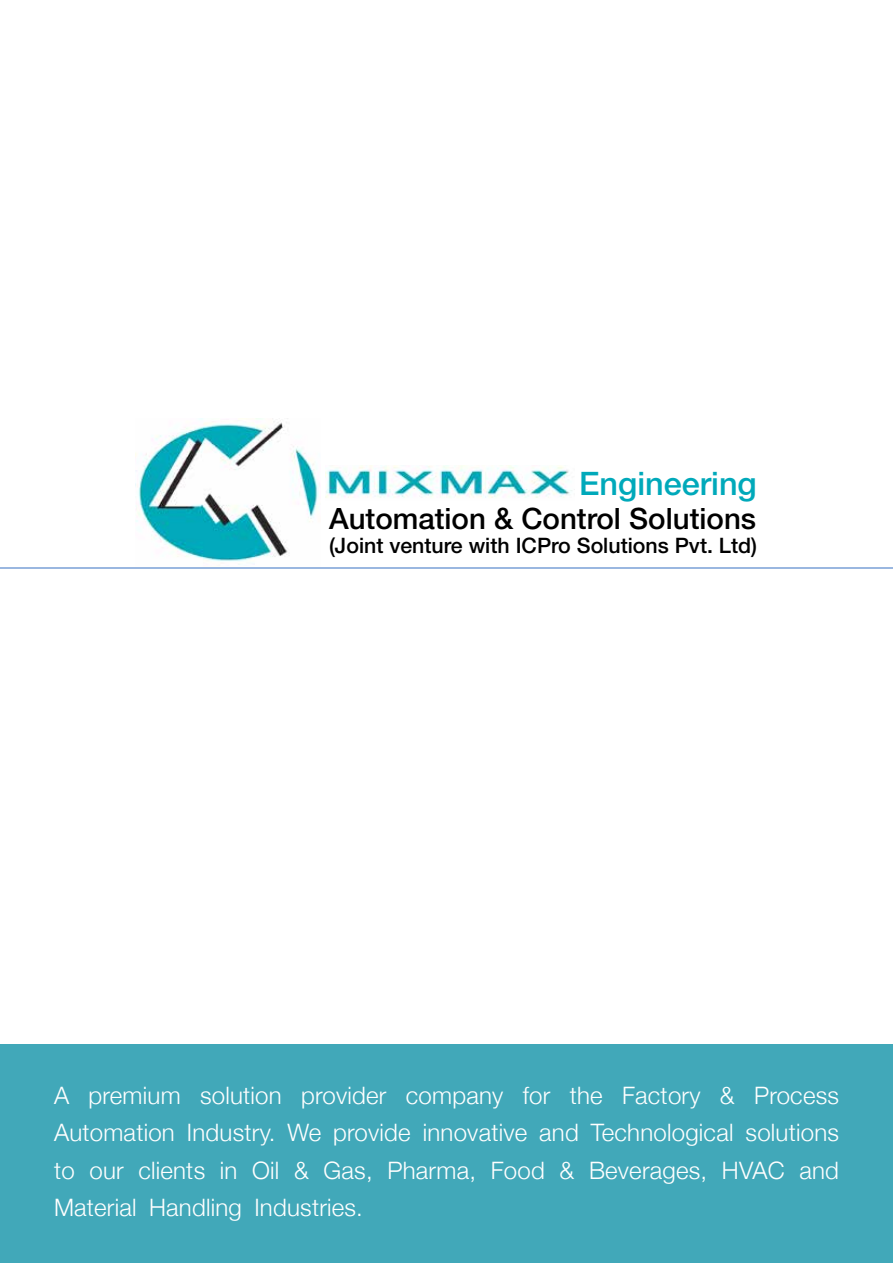
<style>
.page{position:relative;width:893px;height:1263px;background:#fff}
.page>*{position:absolute;margin:0;border:0;box-sizing:border-box;transform-origin:0 0}
.t1{font:500 32.4px "Helvetica Neue LT Std";color:#00a9ba}
.t2{font:500 29.4px "Helvetica Neue LT Std";color:#000}
.t3{font:300 24px/37.5px "Helvetica Neue";letter-spacing:.01em;color:#fff;text-align:justify}
.t4{font:500 21.3px "Helvetica Neue LT Std";color:#000}
</style>
<div class="page">
<hr style="left:0;top:567px;width:893px;height:2px;background:#9ab7e0">
<div style="left:0;top:1044px;width:893px;height:219px;background:#41a8b9"></div>
<img style="left:136px;top:419px;width:183px;height:146px">
<img style="left:326px;top:465px;width:246px;height:33px">
<h1 class="t1" style="left:579px;top:464px;width:179px">Engineering</h1>
<p class="t2" style="left:329px;top:501px;width:429px">Automation &amp; Control Solutions</p>
<p class="t4" style="left:329px;top:532px;width:430px">(Joint venture with ICPro Solutions Pvt. Ltd)</p>
<p class="t3" style="left:54px;top:1076px;width:786px">A premium solution provider company for the Factory &amp; Process Automation Industry. We provide innovative and Technological solutions to our clients in Oil &amp; Gas, Pharma, Food &amp; Beverages, HVAC and Material Handling Industries.</p>
</div>
